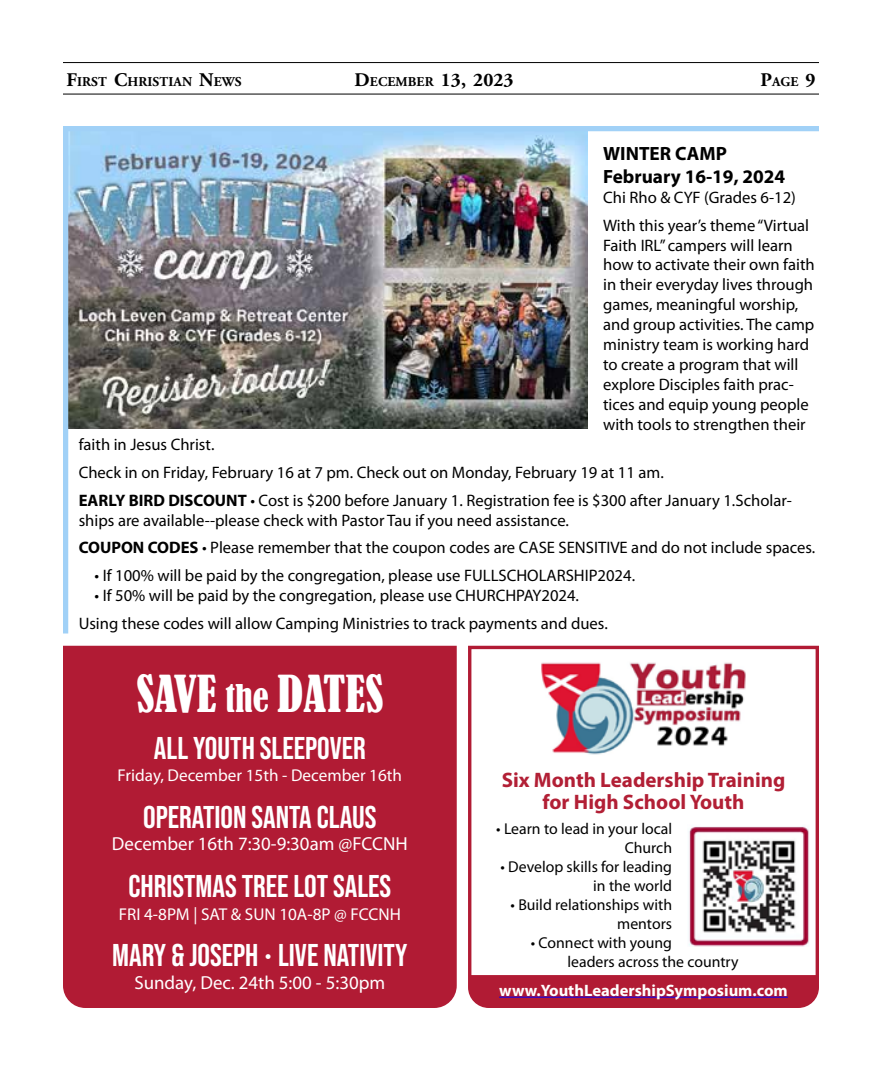
<style>
.page{position:relative;width:882px;height:1071px;background:#fff}
.page>*{position:absolute;margin:0;border:0;box-sizing:border-box;transform-origin:0 0}
.t1{font:condensed 47.77px "Bernard";color:#fff}
.t2{font:700 31.5px "Bebas Neue Pro";color:#fff}
.t3{font:700 21px/22.8px "Myriad Pro";color:#b21f35;text-align:center}
.t4{font:700 19.25px/23.1px "Myriad Pro";color:#000}
.t5{font:700 19.25px "Adobe Garamond Pro";letter-spacing:.005em;color:#000}
.t6{font:18.9px "Myriad Pro";color:#fff}
.t7{font:17.15px "Myriad Pro";color:#fff}
.t8{font:16.62px/19.9px "Myriad Pro";color:#000}
.t9{font:700 16.45px "Myriad Pro";color:#fff}
.t10{font:15.75px/18.9px "Myriad Pro";color:#000;text-align:right}
.t11{font:700 13.47px "Adobe Garamond Pro";letter-spacing:.01em;color:#000}
.s1{font-size:19.25px}
.s2{font-size:13.47px}
.s3{font-weight:700}
.s4{font-size:35.88px}
</style>
<div class="page">
<hr style="left:63px;top:62px;width:756px;height:1px;background:#000">
<hr style="left:63px;top:94px;width:756px;height:1px;background:#000">
<div style="left:63px;top:646px;width:394px;height:362px;background:#b11b34"></div>
<img style="left:68px;top:131px;width:519px;height:297px">
<div style="left:63px;top:126px;width:756px;height:5px;background:#a1d1f7"></div>
<div style="left:63px;top:126px;width:5px;height:508px;background:#a1d1f7"></div>
<svg style="left:468px;top:645px;width:351px;height:363px"></svg>
<div style="left:470px;top:975px;width:347px;height:31px;background:#b11b34"></div>
<hr style="left:499px;top:997px;width:289px;height:1px;background:#00f">
<p class="t11" style="left:66px;top:73px;width:177px"><span class="s1">F</span>IRST <span class="s1">C</span>HRISTIAN <span class="s1">N</span>EWS</p>
<p class="t5" style="left:355px;top:68px;width:161px">D<span class="s2">ECEMBER</span> 13, 2023</p>
<p class="t11" style="left:761px;top:73px;width:57px"><span class="s1">P</span>AGE <span class="s1">9</span></p>
<p class="t4" style="left:603px;top:141px;width:184px">WINTER CAMP<br>February 16-19, 2024</p>
<p class="t8" style="left:603px;top:183px;width:208px;line-height:27.8px">Chi Rho &amp; CYF (Grades 6-12)<br>With this year’s theme “Virtual</p>
<p class="t8" style="left:603px;top:235px;width:213px">Faith IRL” campers will learn how to activate their own faith in their everyday lives through games, meaningful worship, and group activities. The camp ministry team is working hard to create a program that will explore Disciples faith prac&shy;tices and equip young people with tools to strengthen their</p>
<p class="t8" style="left:79px;top:430px;width:715px;line-height:27.8px">faith in Jesus Christ.<br>Check in on Friday, February 16 at 7 pm. Check out on Monday, February 19 at 11 am.<br><span class="s3">EARLY BIRD DISCOUNT</span> • Cost is $200 before January 1. Registration fee is $300 after January 1.Scholar-</p>
<p class="t8" style="left:79px;top:506px;width:738px;line-height:27.8px">ships are available--please check with Pastor Tau if you need assistance.<br><span class="s3">COUPON CODES</span> • Please remember that the coupon codes are CASE SENSITIVE and do not include spaces.</p>
<p class="t8" style="left:94px;top:565px;width:542px">• If 100% will be paid by the congregation, please use FULLSCHOLARSHIP2024.</p>
<p class="t8" style="left:79px;top:581px;width:531px;line-height:27.8px;text-indent:16px">• If 50% will be paid by the congregation, please use CHURCHPAY2024.<br>Using these codes will allow Camping Ministries to track payments and dues.</p>
<h1 class="t1" style="left:136px;top:666px;width:248px">SAVE <span class="s4">the</span> DATES</h1>
<h2 class="t2" style="left:154px;top:730px;width:213px">ALL YOUTH SLEEPOVER</h2>
<p class="t7" style="left:118px;top:765px;width:286px">Friday, December 15th - December 16th</p>
<h2 class="t2" style="left:143px;top:799px;width:235px">OPERATION SANTA CLAUS</h2>
<p class="t6" style="left:112px;top:833px;width:297px">December 16th 7:30-9:30am @FCCNH</p>
<h2 class="t2" style="left:128px;top:868px;width:264px">CHRISTMAS TREE LOT SALES</h2>
<p class="t7" style="left:119px;top:903px;width:284px">FRI 4-8PM | SAT &amp; SUN 10A-8P @ FCCNH</p>
<h2 class="t2" style="left:112px;top:937px;width:297px">MARY &amp; JOSEPH • LIVE NATIVITY</h2>
<p class="t6" style="left:134px;top:971px;width:252px">Sunday, Dec. 24th 5:00 - 5:30pm</p>
<p class="t3" style="left:502px;top:767px;width:285px">Six Month Leadership Training for High School Youth</p>
<p class="t10" style="left:496px;top:819px;width:177px">• Learn to lead in your local<br>Church</p>
<p class="t10" style="left:500px;top:857px;width:173px">• Develop skills for leading in the world</p>
<p class="t10" style="left:511px;top:895px;width:163px">• Build relationships with mentors</p>
<p class="t10" style="left:568px;top:933px;width:173px;text-align:left;text-indent:-37px">• Connect with young<br>leaders across the country</p>
<p class="t9" style="left:499px;top:979px;width:290px">www.YouthLeadershipSymposium.com</p>
</div>
